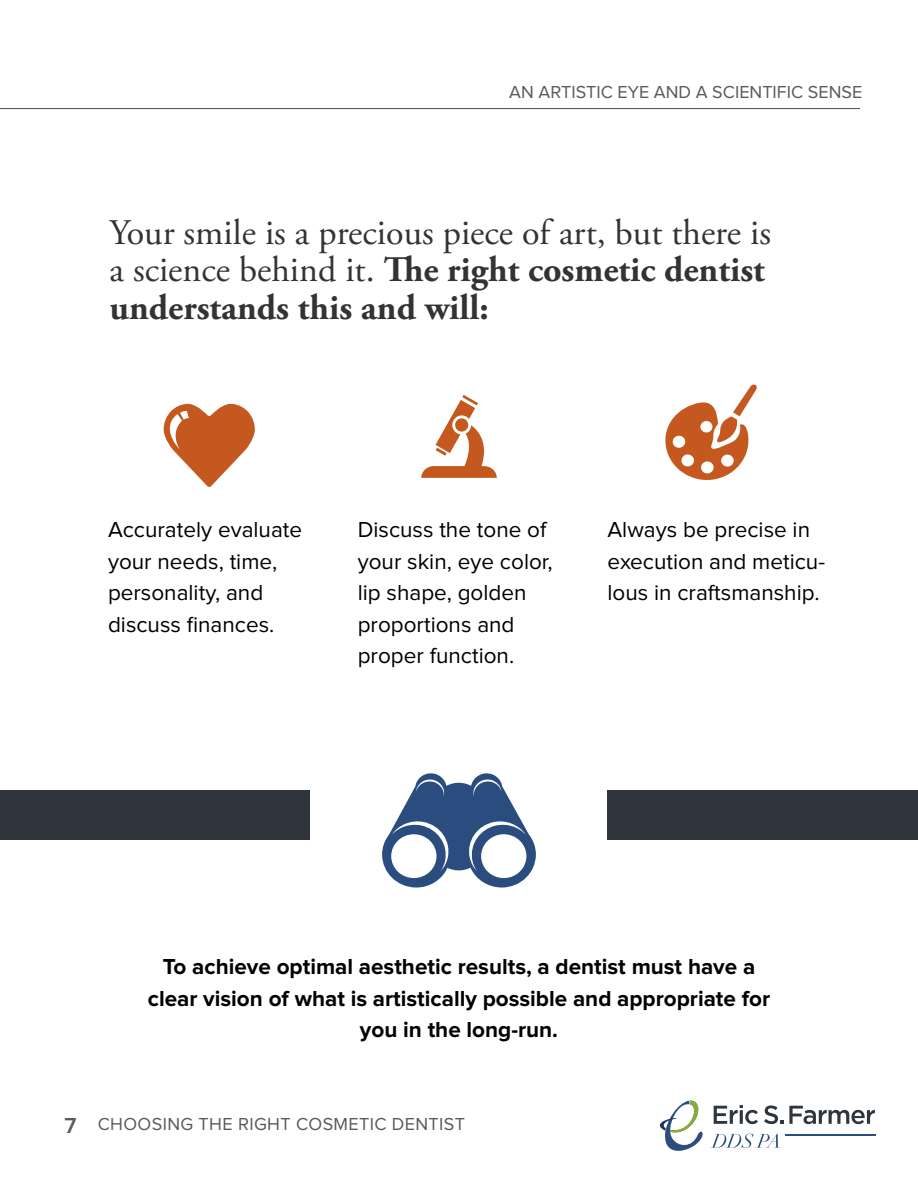
<style>
.page{position:relative;width:918px;height:1188px;background:#fff}
.page>*{position:absolute;margin:0;border:0;box-sizing:border-box;transform-origin:0 0}
.t1{font:36px/37.5px "Adobe Garamond Pro";color:#333334}
.t2{font:22.5px/31.5px "Proxima Nova";color:#000}
.t3{font:700 22.5px/31.5px "Proxima Nova";color:#000;text-align:center}
.t4{font:18px "Proxima Nova";letter-spacing:.015em;color:#58595b}
.s1{font-weight:700}
.s2{font-weight:600;font-size:22.5px}
</style>
<div class="page">
<div style="left:0;top:790px;width:918px;height:50px;background:#2e353d"></div>
<div style="left:310px;top:735px;width:298px;height:185px;background:#fff"></div>
<hr style="left:0;top:108px;width:860px;height:1px;background:#58595b">
<svg style="left:164px;top:404px;width:91px;height:83px"></svg>
<svg style="left:665px;top:384px;width:92px;height:96px"></svg>
<svg style="left:421px;top:395px;width:76px;height:83px"></svg>
<div style="left:455px;top:418px;width:13px;height:14px;background:#c5581e;border-radius:50%"></div>
<svg style="left:382px;top:773px;width:154px;height:115px"></svg>
<svg style="left:659px;top:1100px;width:44px;height:51px"></svg>
<hr style="left:785px;top:1134px;width:91px;height:1px;background:#2b4d7f">
<svg style="left:714px;top:1105px;width:44px;height:19px"></svg>
<svg style="left:764px;top:1105px;width:111px;height:19px"></svg>
<svg style="left:711px;top:1134px;width:69px;height:14px"></svg>
<p class="t4" style="left:509px;top:84px;width:354px">AN ARTISTIC EYE AND A SCIENTIFIC SENSE</p>
<h1 class="t1" style="left:110px;top:215px;width:663px">Your smile is a precious piece of art, but there is a science behind it. <span class="s1">The right cosmetic dentist understands this and will:</span></h1>
<p class="t2" style="left:108px;top:515px;width:196px">Accurately evaluate your needs, time, personality, and discuss finances.</p>
<p class="t2" style="left:358px;top:515px;width:196px">Discuss the tone of your skin, eye color, lip shape, golden proportions and proper function.</p>
<p class="t2" style="left:608px;top:515px;width:219px">Always be precise in execution and meticu&shy;lous in craftsmanship.</p>
<p class="t3" style="left:148px;top:952px;width:624px">To achieve optimal aesthetic results, a dentist must have a clear vision of what is artistically possible and appropriate for you in the long-run.</p>
<p class="t4" style="left:64px;top:1116px;width:402px"><span class="s2">7</span> CHOOSING THE RIGHT COSMETIC DENTIST</p>
</div>
